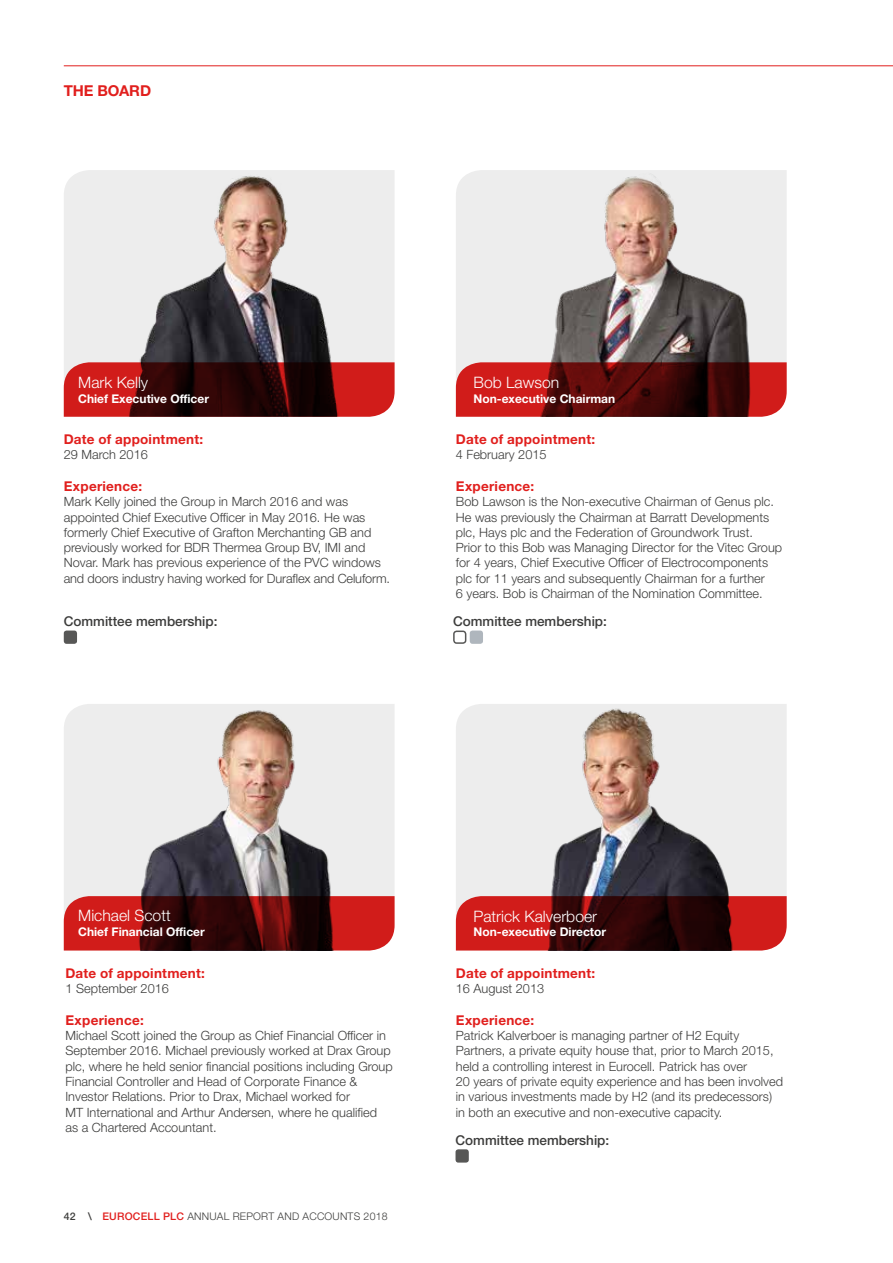
<style>
.page{position:relative;width:893px;height:1263px;background:#fff}
.page>*{position:absolute;margin:0;border:0;box-sizing:border-box;transform-origin:0 0}
.t1{font:300 15.75px "Helvetica Neue LT Std";color:#fff}
.t2{font:700 15px "Helvetica Neue LT Std";letter-spacing:-.005em;color:#e11f1d}
.t3{font:700 13.5px "Helvetica Neue LT Std";letter-spacing:.02em;color:#e11f1d}
.t4{font:500 13.5px "Helvetica Neue LT Std";color:#3c3c3b}
.t5{font:300 12.75px/15.3px "Helvetica Neue LT Std";color:#3c3c3b}
.t6{font:700 12px "Helvetica Neue LT Std";color:#fff}
.t7{font:300 10.5px "Helvetica Neue LT Std";letter-spacing:.02em;color:#3c3c3b}
.t8{font:500 10.5px "Helvetica Neue LT Std";color:#e11f1d}
.t9{font:500 10.5px "Helvetica Neue LT Std";color:#3c3c3b}
</style>
<div class="page">
<hr style="left:64px;top:65px;width:829px;height:1px;background:#e11f1d">
<div style="left:64px;top:170px;width:331px;height:192px;background:#ededed"></div>
<img style="left:104px;top:170px;width:270px;height:192px">
<div style="left:456px;top:170px;width:331px;height:192px;background:#ededed"></div>
<img style="left:521px;top:170px;width:232px;height:192px">
<div style="left:64px;top:704px;width:331px;height:192px;background:#ededed"></div>
<img style="left:126px;top:706px;width:226px;height:190px">
<div style="left:456px;top:704px;width:331px;height:192px;background:#ededed"></div>
<img style="left:535px;top:705px;width:206px;height:191px">
<svg style="left:64px;top:896px;width:331px;height:54px;background:#781312"></svg>
<svg style="left:456px;top:896px;width:331px;height:54px;background:#771312"></svg>
<div style="left:64px;top:630px;width:13px;height:14px;background:#575756;border-radius:3px"></div>
<div style="left:453px;top:630px;width:13px;height:14px;border:2px solid #575756;border-radius:3px"></div>
<div style="left:470px;top:630px;width:13px;height:14px;background:#afb6bd;border-radius:3px"></div>
<div style="left:455px;top:1149px;width:14px;height:13px;background:#575756;border-radius:3px"></div>
<svg style="left:64px;top:362px;width:331px;height:55px;background:#6b1212"></svg>
<svg style="left:456px;top:362px;width:331px;height:55px;background:#7c1413"></svg>
<p class="t2" style="left:64px;top:81px;width:89px">THE BOARD</p>
<p class="t1" style="left:78px;top:373px;width:72px">Mark Kelly</p>
<p class="t6" style="left:78px;top:391px;width:132px">Chief Executive Officer</p>
<p class="t3" style="left:64px;top:431px;width:141px">Date of appointment:</p>
<p class="t5" style="left:64px;top:447px;width:86px">29 March 2016</p>
<p class="t3" style="left:64px;top:478px;width:80px">Experience:</p>
<p class="t5" style="left:64px;top:494px;width:328px">Mark Kelly joined the Group in March 2016 and was appointed Chief Executive Officer in May 2016. He was formerly Chief Executive of Grafton Merchanting GB and previously worked for BDR Thermea Group BV, IMI and Novar. Mark has previous experience of the PVC windows and doors industry having worked for Duraflex and Celuform.</p>
<p class="t1" style="left:473px;top:373px;width:87px">Bob Lawson</p>
<p class="t6" style="left:473px;top:391px;width:143px">Non-executive Chairman</p>
<p class="t3" style="left:456px;top:431px;width:141px">Date of appointment:</p>
<p class="t5" style="left:456px;top:447px;width:92px">4 February 2015</p>
<p class="t3" style="left:456px;top:478px;width:80px">Experience:</p>
<p class="t5" style="left:456px;top:494px;width:328px">Bob Lawson is the Non-executive Chairman of Genus plc.<br>He was previously the Chairman at Barratt Developments plc, Hays plc and the Federation of Groundwork Trust.<br>Prior to this Bob was Managing Director for the Vitec Group for 4 years, Chief Executive Officer of Electrocomponents plc for 11 years and subsequently Chairman for a further<br>6 years. Bob is Chairman of the Nomination Committee.</p>
<p class="t4" style="left:64px;top:613px;width:155px">Committee membership:</p>
<p class="t4" style="left:453px;top:613px;width:155px">Committee membership:</p>
<p class="t1" style="left:78px;top:906px;width:94px">Michael Scott</p>
<p class="t6" style="left:78px;top:924px;width:128px">Chief Financial Officer</p>
<p class="t3" style="left:65px;top:965px;width:141px">Date of appointment:</p>
<p class="t5" style="left:65px;top:981px;width:105px">1 September 2016</p>
<p class="t3" style="left:65px;top:1011px;width:80px">Experience:</p>
<p class="t5" style="left:65px;top:1027px;width:329px">Michael Scott joined the Group as Chief Financial Officer in September 2016. Michael previously worked at Drax Group plc, where he held senior financial positions including Group Financial Controller and Head of Corporate Finance &amp; Investor Relations. Prior to Drax, Michael worked for<br>MT International and Arthur Andersen, where he qualified as a Chartered Accountant.</p>
<p class="t9" style="left:64px;top:1210px;width:13px">42</p>
<p class="t8" style="left:102px;top:1210px;width:15px">Eurocell</p>
<p class="t8" style="left:163px;top:1210px;width:8px">plc</p>
<p class="t7" style="left:187px;top:1210px;width:15px">Annual</p>
<p class="t7" style="left:233px;top:1210px;width:8px">report</p>
<p class="t7" style="left:278px;top:1210px;width:9px">and</p>
<p class="t7" style="left:303px;top:1210px;width:9px">accounts</p>
<p class="t7" style="left:364px;top:1210px;width:25px">2018</p>
<p class="t1" style="left:473px;top:907px;width:125px">Patrick Kalverboer</p>
<p class="t6" style="left:473px;top:925px;width:134px">Non-executive Director</p>
<p class="t3" style="left:456px;top:965px;width:141px">Date of appointment:</p>
<p class="t5" style="left:456px;top:981px;width:90px">16 August 2013</p>
<p class="t3" style="left:456px;top:1011px;width:80px">Experience:</p>
<p class="t5" style="left:456px;top:1027px;width:329px">Patrick Kalverboer is managing partner of H2 Equity Partners, a private equity house that, prior to March 2015, held a controlling interest in Eurocell. Patrick has over<br>20 years of private equity experience and has been involved in various investments made by H2 (and its predecessors) in both an executive and non-executive capacity.</p>
<p class="t4" style="left:455px;top:1132px;width:155px">Committee membership:</p>
</div>
